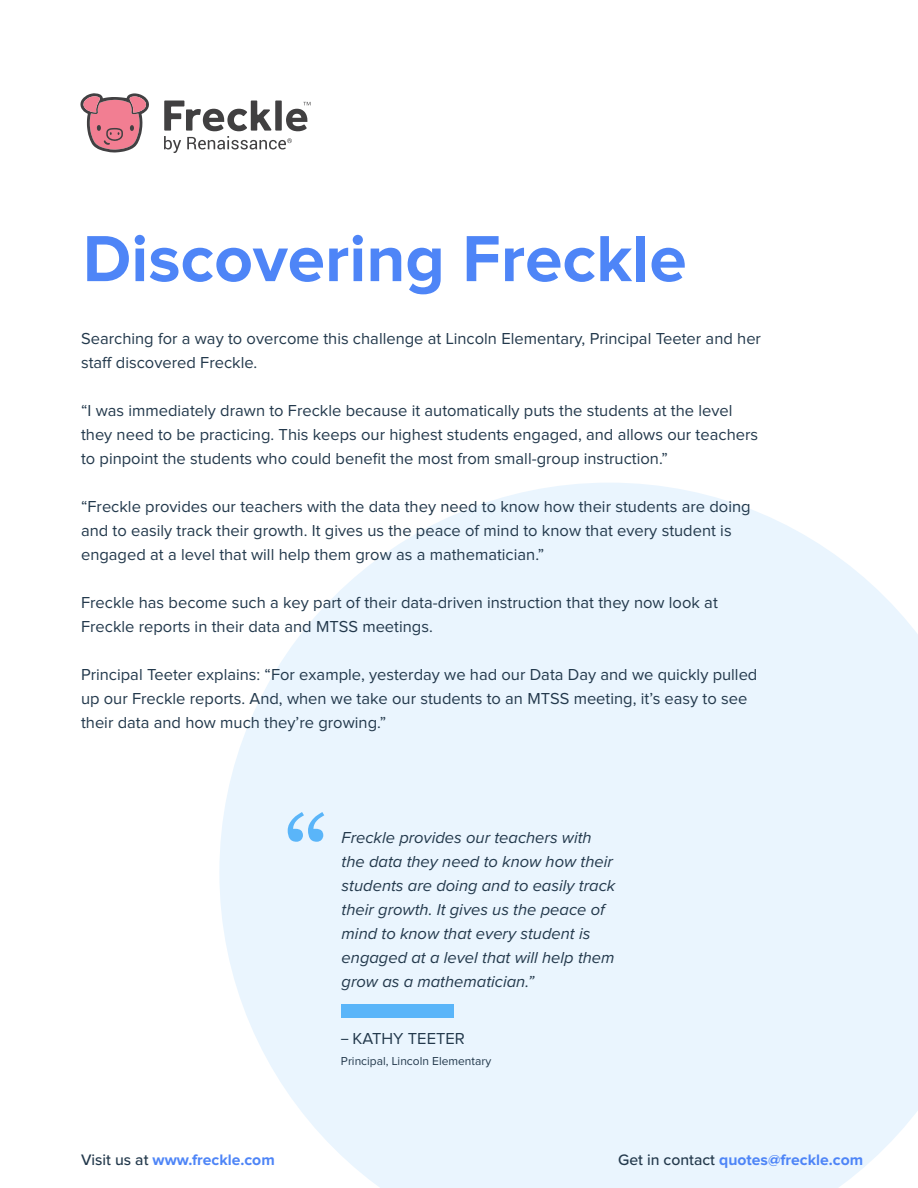
<style>
.page{position:relative;width:918px;height:1188px;background:#fff}
.page>*{position:absolute;margin:0;border:0;box-sizing:border-box;transform-origin:0 0}
.Subtitle_Header{font:112.5px "Georgia";color:#5ab5f9}
.t1{font:700 67.5px "Proxima Nova";color:#4e85f7}
.Section_Heading{font:16.5px/24px "Proxima Nova";color:#23394c}
.t2{font:italic 16.5px/24px "Proxima Nova";color:#23394c}
.t3{font:700 15.75px "Proxima Nova";color:#4e85f7}
.Section_Heading-2{font:12px "Proxima Nova";color:#23394c}
.s1{font-weight:500;font-size:13.5px}
.s2{font-weight:500;color:#23394c}
</style>
<div class="page">
<svg style="left:219px;top:483px;width:699px;height:705px;background:#ecf6fe"></svg>
<div style="left:341px;top:1004px;width:112px;height:14px;background:#5ab5f9"></div>
<svg style="left:164px;top:101px;width:146px;height:52px"></svg>
<svg style="left:80px;top:93px;width:69px;height:60px"></svg>
<p class="t1" style="left:83px;top:228px;width:605px">Discovering Freckle</p>
<p class="Section_Heading" style="left:81px;top:327px;width:682px">Searching for a way to overcome this challenge at Lincoln Elementary, Principal Teeter and her staff discovered Freckle.</p>
<p class="Section_Heading" style="left:81px;top:399px;width:679px">“I was immediately drawn to Freckle because it automatically puts the students at the level they need to be practicing. This keeps our highest students engaged, and allows our teachers to pinpoint the students who could benefit the most from small-group instruction.”</p>
<p class="Section_Heading" style="left:81px;top:495px;width:671px">“Freckle provides our teachers with the data they need to know how their students are doing and to easily track their growth. It gives us the peace of mind to know that every student is engaged at a level that will help them grow as a mathematician.”</p>
<p class="Section_Heading" style="left:81px;top:591px;width:638px">Freckle has become such a key part of their data-driven instruction that they now look at<br>Freckle reports in their data and MTSS meetings.</p>
<p class="Section_Heading" style="left:81px;top:663px;width:678px">Principal Teeter explains: “For example, yesterday we had our Data Day and we quickly pulled up our Freckle reports. And, when we take our students to an MTSS meeting, it’s easy to see their data and how much they’re growing.”</p>
<p class="Subtitle_Header" style="left:283px;top:775px;width:48px">“</p>
<p class="t2" style="left:342px;top:825px;width:275px">Freckle provides our teachers with the data they need to know how their students are doing and to easily track their growth. It gives us the peace of mind to know that every student is engaged at a level that will help them grow as a mathematician.”</p>
<p class="Section_Heading" style="left:341px;top:1028px;width:125px"><span class="s1">–</span> KATHY TEETER</p>
<p class="Section_Heading-2" style="left:341px;top:1055px;width:152px">Principal, Lincoln Elementary</p>
<p class="t3" style="left:81px;top:1152px;width:195px"><span class="s2">Visit us at</span> www.freckle.com</p>
<p class="t3" style="left:618px;top:1152px;width:247px"><span class="s2">Get in contact</span> quotes@freckle.com</p>
</div>
